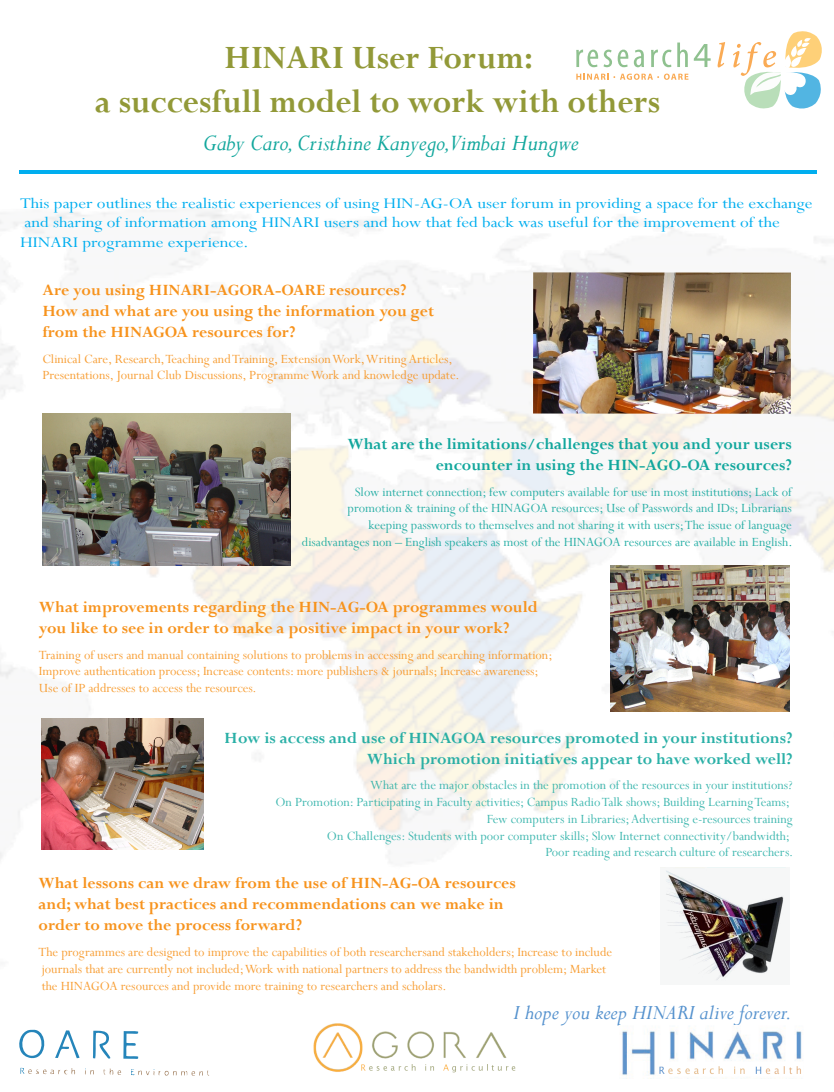
<style>
.page{position:relative;width:834px;height:1092px;background:#fff}
.page>*{position:absolute;margin:0;border:0;box-sizing:border-box;transform-origin:0 0}
.t1{font:700 36.4px/43.6px "Perpetua";color:#929938;text-align:center;scale:.94 1}
.t2{font:italic 25.2px "Perpetua";color:#12a79d}
.t3{font:italic 22.89px "Perpetua";color:#5592ce}
.t4{font:700 17.5px/21px "Perpetua";color:#f7931d}
.t5{font:700 17.5px/21px "Perpetua";color:#12a79d;text-align:right}
.t6{font:16.45px/19.7px "Perpetua";color:#00aeef;scale:1.16 1}
.t7{font:14px/16.8px "Perpetua";color:rgb(18 167 157/.9);text-align:right}
.t8{font:14px/16.8px "Perpetua";color:rgb(247 147 29/.9)}
.s1{color:#12a79d}
</style>
<div class="page">
<img style="left:0;top:210px;width:833px;height:653px">
<img style="left:660px;top:867px;width:126px;height:114px">
<img style="left:622px;top:1030px;width:180px;height:46px">
<img style="left:313px;top:1023px;width:203px;height:50px">
<svg style="left:576px;top:50px;width:68px;height:17px"></svg>
<svg style="left:651px;top:50px;width:20px;height:17px"></svg>
<svg style="left:677px;top:43px;width:10px;height:24px"></svg>
<svg style="left:693px;top:44px;width:17px;height:23px"></svg>
<svg style="left:717px;top:42px;width:8px;height:25px"></svg>
<svg style="left:733px;top:31px;width:88px;height:77px"></svg>
<svg style="left:576px;top:74px;width:112px;height:6px"></svg>
<img style="left:533px;top:272px;width:257px;height:141px">
<img style="left:42px;top:413px;width:248px;height:152px">
<img style="left:42px;top:718px;width:161px;height:131px">
<svg style="left:19px;top:1029px;width:26px;height:30px"></svg>
<svg style="left:55px;top:1030px;width:25px;height:28px"></svg>
<svg style="left:93px;top:1030px;width:17px;height:29px"></svg>
<svg style="left:123px;top:1031px;width:15px;height:28px"></svg>
<svg style="left:85px;top:1068px;width:9px;height:6px"></svg>
<svg style="left:103px;top:1068px;width:18px;height:7px"></svg>
<svg style="left:20px;top:1067px;width:56px;height:8px"></svg>
<svg style="left:131px;top:1069px;width:78px;height:7px"></svg>
<hr style="left:20px;top:170px;width:796px;height:3px;background:#00aeef">
<img style="left:610px;top:565px;width:178px;height:147px">
<h1 class="t1" style="left:95px;top:35px;width:602px">HINARI User Forum:<br>a succesfull model to work with others</h1>
<h2 class="t2" style="left:203px;top:127px;width:377px">Gaby Caro, Cristhine Kanyego,Vimbai Hungwe</h2>
<p class="t6" style="left:20px;top:193px;width:684px">This paper outlines the realistic experiences of using HIN-AG-OA user forum in providing a space for the exchange and sharing of information among HINARI users and how that fed back was useful for the improvement of the<br>HINARI programme experience.</p>
<p class="t4" style="left:42px;top:279px;width:393px">Are you using HINARI-AGORA-OARE resources?<br>How and what are you using the information you get from the HINAGOA resources for?</p>
<p class="t8" style="left:42px;top:350px;width:418px">Clinical Care, Research, Teaching and Training, Extension Work, Writing Articles,<br>Presentations, Journal Club Discussions, Programme Work and knowledge update.</p>
<p class="t5" style="left:347px;top:433px;width:446px">What are the limitations/challenges that you and your users encounter in using the HIN-AGO-OA resources?</p>
<p class="t7" style="left:302px;top:483px;width:492px">Slow internet connection; few computers available for use in most institutions; Lack of promotion &amp; training of the HINAGOA resources; Use of Passwords and IDs; Librarians<br>keeping passwords to themselves and not sharing it with users; The issue of language disadvantages non – English speakers as most of the HINAGOA resources are available in English<span class="s1">.</span></p>
<p class="t4" style="left:39px;top:596px;width:500px">What improvements regarding the HIN-AG-OA programmes would you like to see in order to make a positive impact in your work?</p>
<p class="t8" style="left:39px;top:646px;width:515px">Training of users and manual containing solutions to problems in accessing and searching information;<br>Improve authentication process; Increase contents: more publishers &amp; journals; Increase awareness;<br>Use of IP addresses to access the resources.</p>
<p class="t5" style="left:225px;top:726px;width:569px">How is access and use of HINAGOA resources promoted in your institutions?<br>Which promotion initiatives appear to have worked well?</p>
<p class="t7" style="left:275px;top:776px;width:519px">What are the major obstacles in the promotion of the resources in your institutions?<br>On Promotion: Participating in Faculty activities; Campus Radio Talk shows; Building Learning Teams; Few computers in Libraries; Advertising e-resources training<br>On Challenges: Students with poor computer skills; Slow Internet connectivity/bandwidth;<br>Poor reading and research culture of researchers.</p>
<p class="t4" style="left:38px;top:872px;width:478px">What lessons can we draw from the use of HIN-AG-OA resources and; what best practices and recommendations can we make in order to move the process forward?</p>
<p class="t8" style="left:38px;top:943px;width:575px">The programmes are designed to improve the capabilities of both researchersand stakeholders; Increase to include journals that are currently not included; Work with national partners to address the bandwidth problem; Market the HINAGOA resources and provide more training to researchers and scholars.</p>
<h3 class="t3" style="left:513px;top:997px;width:280px">I hope you keep HINARI alive forever.</h3>
</div>
